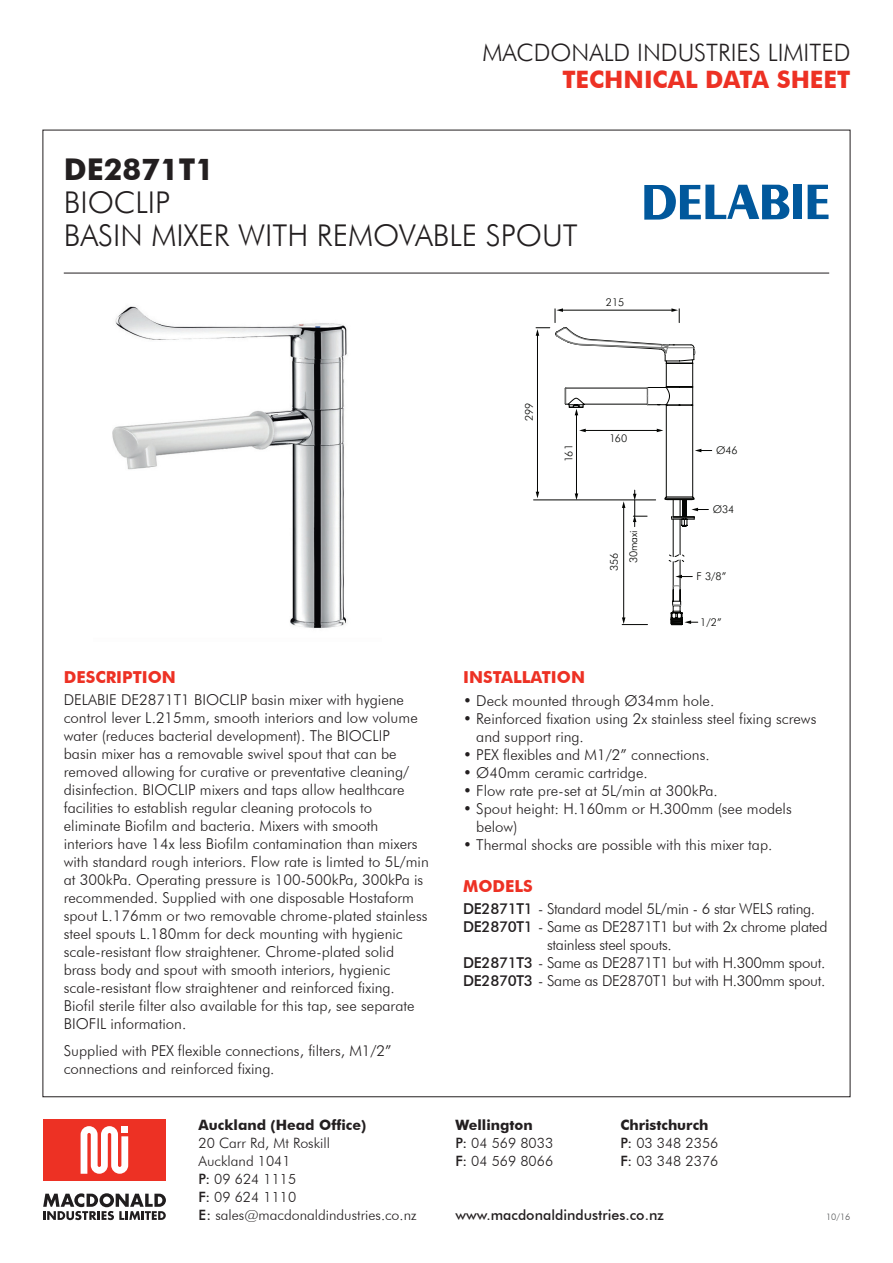
<style>
.page{position:relative;width:893px;height:1263px;background:#fff}
.page>*{position:absolute;margin:0;border:0;box-sizing:border-box;transform-origin:0 0}
.t1{font:300 30px/33px "Futura BT";color:#231f20}
.t2{font:700 30px "Futura BT";color:#231f20}
.t3{font:300 24px/27px "Futura BT";color:#231f20;text-align:right}
.t4{font:700 16.5px "Futura BT";color:#ed3124}
.t5{font:300 15px/18px "Futura BT";color:#231f20}
.t6{font:300 15px/18px "Futura BT";letter-spacing:-.02em;color:#231f20}
.t7{font:300 14.25px/18px "Futura BT";color:#231f20}
.t8{font:700 14.25px/18px "Futura BT";color:#231f20}
.t9{font:500 14.25px "Futura BT";color:#231f20}
.t10{font:300 10.65px "Futura BT";color:#040503}
.t11{font:300 9px "Futura BT";color:#545557}
.s1{font-weight:700;color:#ed3124}
.s2{font-weight:300}
.s3{font-weight:500}
</style>
<div class="page">
<hr style="left:64px;top:273px;width:765px;height:1px;background:#231f20">
<div style="left:43px;top:1119px;width:123px;height:61px;background:#ed3124"></div>
<svg style="left:81px;top:1126px;width:47px;height:48px"></svg>
<svg style="left:43px;top:1193px;width:123px;height:27px"></svg>
<svg style="left:644px;top:185px;width:146px;height:35px"></svg>
<div style="left:793px;top:185px;width:9px;height:34px;background:#01589c"></div>
<svg style="left:808px;top:185px;width:20px;height:34px"></svg>
<img style="left:112px;top:306px;width:235px;height:322px">
<hr style="left:534px;top:499px;width:122px;height:1px;background:#040503">
<svg style="left:536px;top:308px;width:176px;height:317px"></svg>
<p class="t3" style="left:483px;top:39px;width:369px">MACDONALD INDUSTRIES LIMITED<br><span class="s1">TECHNICAL DATA SHEET</span></p>
<p class="t2" style="left:64px;top:151px;width:152px">DE2871T1</p>
<p class="t1" style="left:64px;top:186px;width:516px">BIOCLIP<br>BASIN MIXER WITH REMOVABLE SPOUT</p>
<p class="t10" style="left:606px;top:295px;width:20px">215</p>
<p class="t10" style="left:523px;top:421px;width:20px;rotate:-90deg">299</p>
<p class="t10" style="left:562px;top:462px;width:19px;rotate:-90deg">161</p>
<p class="t10" style="left:610px;top:432px;width:19px">160</p>
<p class="t10" style="left:607px;top:571px;width:20px;rotate:-90deg">356</p>
<p class="t10" style="left:627px;top:563px;width:35px;rotate:-90deg">30maxi</p>
<p class="t10" style="left:716px;top:444px;width:23px">Ø46</p>
<p class="t10" style="left:713px;top:503px;width:23px">Ø34</p>
<p class="t10" style="left:697px;top:570px;width:31px">F 3/8”</p>
<p class="t10" style="left:700px;top:616px;width:23px">1/2”</p>
<p class="t4" style="left:64px;top:667px;width:114px">DESCRIPTION</p>
<p class="t5" style="left:64px;top:691px;width:367px">DELABIE DE2871T1 BIOCLIP basin mixer with hygiene control lever L.215mm, smooth interiors and low volume water (reduces bacterial development). The BIOCLIP<br>basin mixer has a removable swivel spout that can be removed allowing for curative or preventative cleaning/ disinfection. BIOCLIP mixers and taps allow healthcare facilities to establish regular cleaning protocols to eliminate Biofilm and bacteria. Mixers with smooth interiors have 14x less Biofilm contamination than mixers with standard rough interiors. Flow rate is limted to 5L/min at 300kPa. Operating pressure is 100-500kPa, 300kPa is recommended. Supplied with one disposable Hostaform spout L.176mm or two removable chrome-plated stainless steel spouts L.180mm for deck mounting with hygienic scale-resistant flow straightener. Chrome-plated solid brass body and spout with smooth interiors, hygienic scale-resistant flow straightener and reinforced fixing.<br>Biofil sterile filter also available for this tap, see separate BIOFIL information.</p>
<p class="t5" style="left:64px;top:1041px;width:329px">Supplied with PEX flexible connections, filters, M1/2” connections and reinforced fixing.</p>
<p class="t8" style="left:199px;top:1116px;width:169px">Auckland (Head Office)<br><span class="s2">20 Carr Rd, Mt Roskill</span></p>
<p class="t7" style="left:199px;top:1152px;width:94px">Auckland 1041</p>
<p class="t7" style="left:199px;top:1170px;width:99px"><span class="s3">P:</span> 09 624 1115</p>
<p class="t7" style="left:199px;top:1188px;width:99px"><span class="s3">F:</span> 09 624 1110</p>
<p class="t7" style="left:199px;top:1206px;width:219px"><span class="s3">E:</span> sales@macdonaldindustries.co.nz</p>
<p class="t4" style="left:463px;top:667px;width:123px">INSTALLATION</p>
<p class="t5" style="left:463px;top:691px;width:253px">• Deck mounted through Ø34mm hole.</p>
<p class="t5" style="left:476px;top:709px;width:342px;text-indent:-13px">• Reinforced fixation using 2x stainless steel fixing screws and support ring.</p>
<p class="t5" style="left:463px;top:745px;width:248px">• PEX flexibles and M1/2” connections.</p>
<p class="t5" style="left:463px;top:763px;width:186px">• Ø40mm ceramic cartridge.</p>
<p class="t5" style="left:463px;top:781px;width:256px">• Flow rate pre-set at 5L/min at 300kPa.</p>
<p class="t5" style="left:476px;top:799px;width:317px;text-indent:-13px">• Spout height: H.160mm or H.300mm (see models below)</p>
<p class="t5" style="left:463px;top:835px;width:311px">• Thermal shocks are possible with this mixer tap.</p>
<p class="t4" style="left:463px;top:876px;width:71px">MODELS</p>
<p class="t6" style="left:463px;top:899px;width:353px"><span class="s3">DE2871T1</span> - Standard model 5L/min - 6 star WELS rating.</p>
<p class="t6" style="left:547px;top:917px;width:282px;text-indent:-84px"><span class="s3">DE2870T1</span> - Same as DE2871T1 but with 2x chrome plated stainless steel spouts.</p>
<p class="t6" style="left:463px;top:953px;width:364px"><span class="s3">DE2871T3</span> - Same as DE2871T1 but with H.300mm spout.</p>
<p class="t6" style="left:463px;top:971px;width:364px"><span class="s3">DE2870T3</span> - Same as DE2870T1 but with H.300mm spout.</p>
<p class="t8" style="left:455px;top:1116px;width:79px">Wellington</p>
<p class="t7" style="left:455px;top:1134px;width:99px"><span class="s3">P:</span> 04 569 8033<br><span class="s3">F:</span> 04 569 8066</p>
<p class="t8" style="left:620px;top:1116px;width:90px">Christchurch</p>
<p class="t7" style="left:620px;top:1134px;width:100px"><span class="s3">P:</span> 03 348 2356<br><span class="s3">F:</span> 03 348 2376</p>
<p class="t9" style="left:455px;top:1206px;width:210px">www.macdonaldindustries.co.nz</p>
<p class="t11" style="left:826px;top:1211px;width:26px">10/16</p>
</div>
